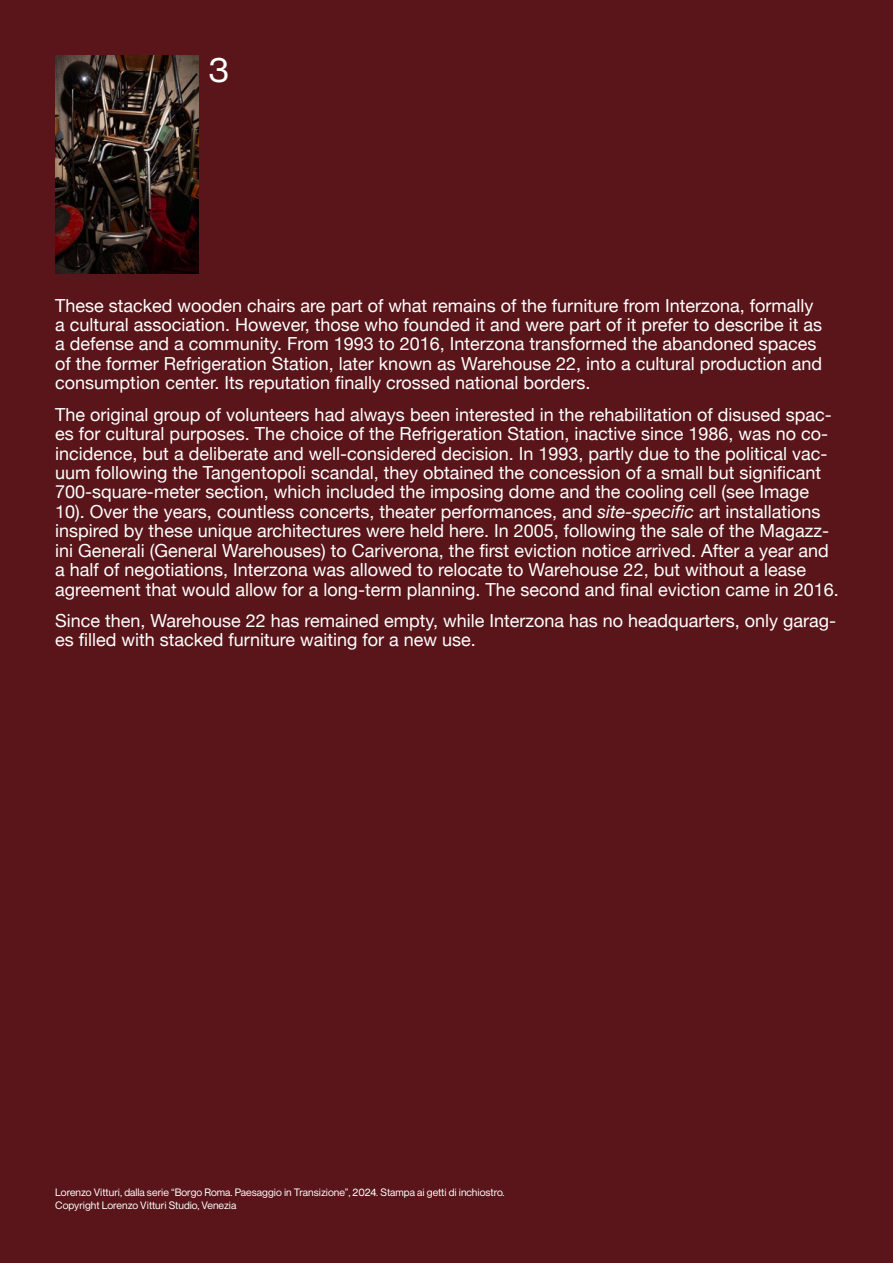
<style>
.page{position:relative;width:893px;height:1263px;background:#591519}
.page>*{position:absolute;margin:0;border:0;box-sizing:border-box;transform-origin:0 0}
.t1{font:34.5px "Neue Montreal";color:#fff}
.t2{font:18px/19.4px "Helvetica Neue";color:#fff}
.t3{font:10.5px/12.6px "Neue Montreal";color:#fff}
.s1{font-style:italic}
</style>
<div class="page">
<img style="left:55px;top:55px;width:144px;height:218px">
<h1 class="t1" style="left:209px;top:49px;width:21px">3</h1>
<p class="t2" style="left:55px;top:297px;width:768px">These stacked wooden chairs are part of what remains of the furniture from Interzona, formally a cultural association. However, those who founded it and were part of it prefer to describe it as a defense and a community. From 1993 to 2016, Interzona transformed the abandoned spaces of the former Refrigeration Station, later known as Warehouse 22, into a cultural production and consumption center. Its reputation finally crossed national borders.</p>
<p class="t2" style="left:55px;top:406px;width:785px">The original group of volunteers had always been interested in the rehabilitation of disused spac&shy;es for cultural purposes. The choice of the Refrigeration Station, inactive since 1986, was no co&shy;incidence, but a deliberate and well-considered decision. In 1993, partly due to the political vac&shy;uum following the Tangentopoli scandal, they obtained the concession of a small but significant 700-square-meter section, which included the imposing dome and the cooling cell (see Image 10). Over the years, countless concerts, theater performances, and <span class="s1">site-specific</span> art installations inspired by these unique architectures were held here. In 2005, following the sale of the Magazz&shy;ini Generali (General Warehouses) to Cariverona, the first eviction notice arrived. After a year and a half of negotiations, Interzona was allowed to relocate to Warehouse 22, but without a lease agreement that would allow for a long-term planning. The second and final eviction came in 2016.</p>
<p class="t2" style="left:55px;top:612px;width:782px">Since then, Warehouse 22 has remained empty, while Interzona has no headquarters, only garag&shy;es filled with stacked furniture waiting for a new use.</p>
<p class="t3" style="left:55px;top:1186px;width:451px">Lorenzo Vitturi, dalla serie “Borgo Roma. Paesaggio in Transizione”, 2024. Stampa ai getti di inchiostro.<br>Copyright Lorenzo Vitturi Studio, Venezia</p>
</div>
